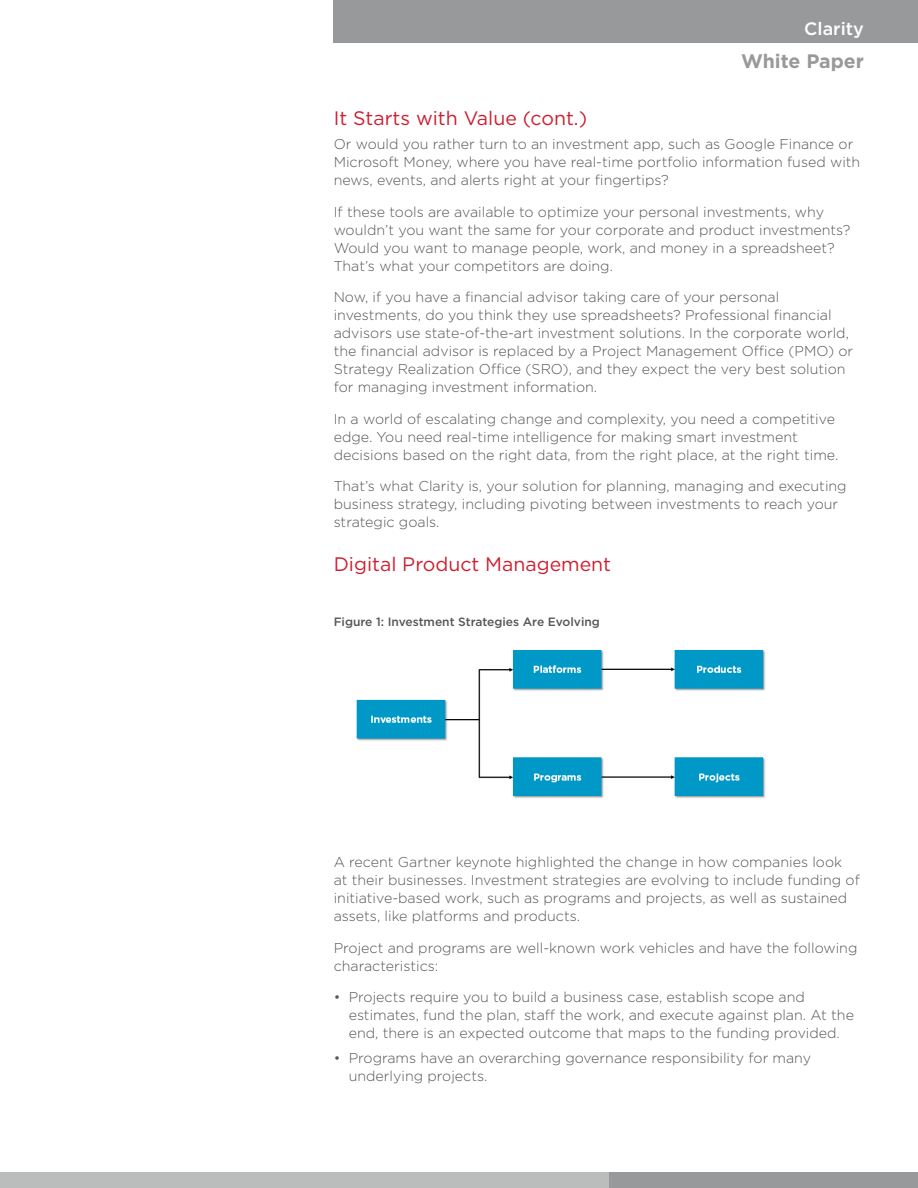
<style>
.page{position:relative;width:918px;height:1188px;background:#fff}
.page>*{position:absolute;margin:0;border:0;box-sizing:border-box;transform-origin:0 0}
.Body_Head{font:19.5px "Gotham";color:#cc2031}
.t1{font:700 19.5px "Gotham";color:#97999b}
.t2{font:500 18px "Gotham";color:#fff}
.Body_Text{font:300 14.25px/18px "Gotham";color:#53565a}
.Figure_Caption{font:500 12px "Gotham";color:#53565a}
</style>
<div class="page">
<div style="left:0;top:1172px;width:707px;height:16px;background:#bbbcbc"></div>
<div style="left:609px;top:1172px;width:309px;height:16px;background:#97999b"></div>
<div style="left:333px;top:0;width:585px;height:43px;background:#97999b"></div>
<img style="left:356px;top:650px;width:410px;height:148px">
<p class="t2" style="left:804px;top:17px;width:61px">Clarity</p>
<h1 class="t1" style="left:741px;top:48px;width:124px">White Paper</h1>
<p class="Body_Head" style="left:334px;top:105px;width:255px">It Starts with Value (cont.)</p>
<p class="Body_Text" style="left:334px;top:135px;width:528px">Or would you rather turn to an investment app, such as Google Finance or<br>Microsoft Money, where you have real-time portfolio information fused with news, events, and alerts right at your fingertips?</p>
<p class="Body_Text" style="left:334px;top:203px;width:518px">If these tools are available to optimize your personal investments, why wouldn’t you want the same for your corporate and product investments?<br>Would you want to manage people, work, and money in a spreadsheet?<br>That’s what your competitors are doing.</p>
<p class="Body_Text" style="left:334px;top:288px;width:521px">Now, if you have a financial advisor taking care of your personal investments, do you think they use spreadsheets? Professional financial advisors use state-of-the-art investment solutions. In the corporate world, the financial advisor is replaced by a Project Management Office (PMO) or Strategy Realization Office (SRO), and they expect the very best solution for managing investment information.</p>
<p class="Body_Text" style="left:334px;top:410px;width:506px">In a world of escalating change and complexity, you need a competitive edge. You need real-time intelligence for making smart investment decisions based on the right data, from the right place, at the right time.</p>
<p class="Body_Text" style="left:334px;top:477px;width:514px">That’s what Clarity is, your solution for planning, managing and executing business strategy, including pivoting between investments to reach your strategic goals.</p>
<p class="Body_Head" style="left:334px;top:552px;width:279px">Digital Product Management</p>
<p class="Figure_Caption" style="left:334px;top:614px;width:268px">Figure 1: Investment Strategies Are Evolving</p>
<p class="Body_Text" style="left:334px;top:853px;width:528px">A recent Gartner keynote highlighted the change in how companies look<br>at their businesses. Investment strategies are evolving to include funding of initiative-based work, such as programs and projects, as well as sustained assets, like platforms and products.</p>
<p class="Body_Text" style="left:334px;top:938px;width:525px">Project and programs are well-known work vehicles and have the following characteristics:</p>
<p class="Body_Text" style="left:349px;top:988px;width:507px;text-indent:-15px">• Projects require you to build a business case, establish scope and estimates, fund the plan, staff the work, and execute against plan. At the end, there is an expected outcome that maps to the funding provided.</p>
<p class="Body_Text" style="left:349px;top:1049px;width:464px;text-indent:-15px">• Programs have an overarching governance responsibility for many underlying projects.</p>
</div>
